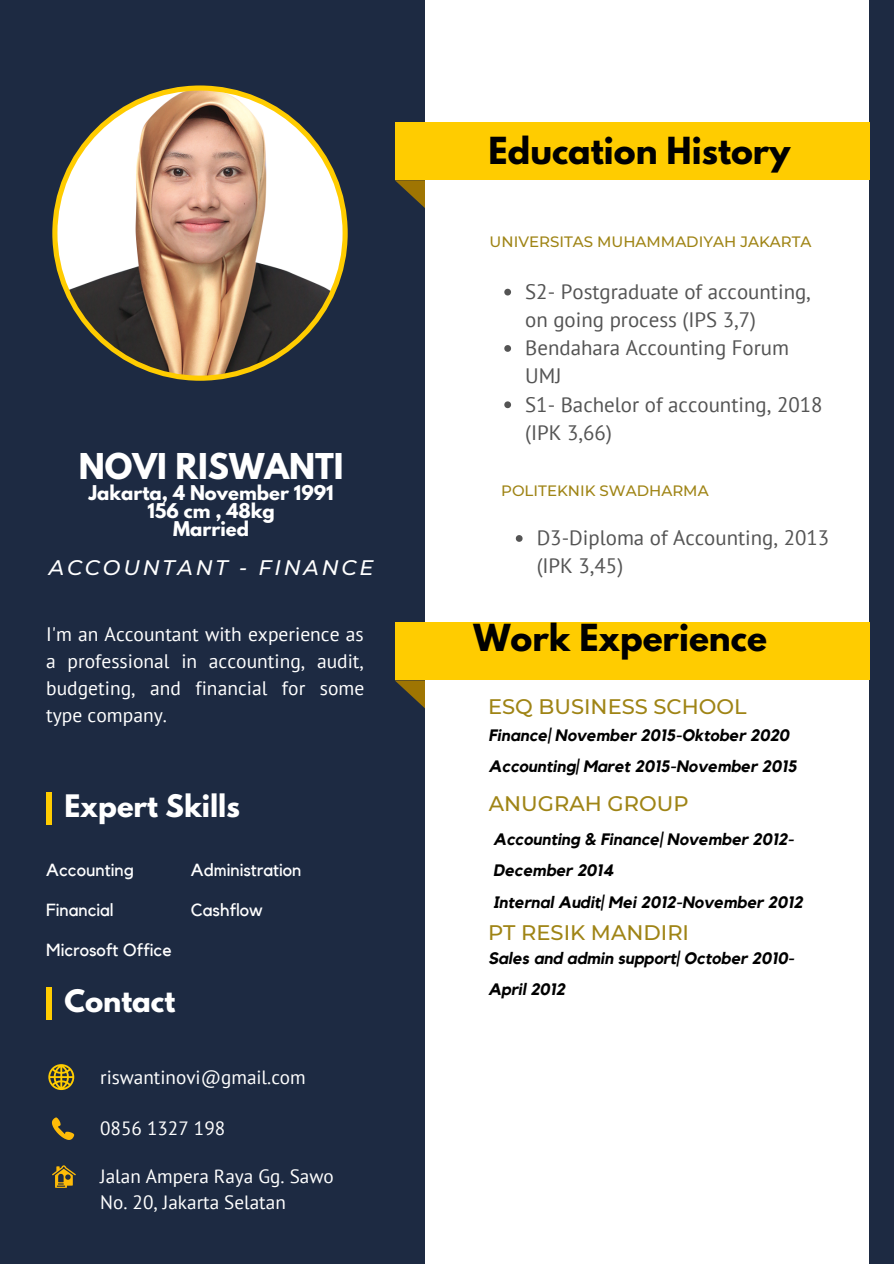
<style>
.page{position:relative;width:894px;height:1264px;background:#fff}
.page>*{position:absolute;margin:0;border:0;box-sizing:border-box;transform-origin:0 0}
.t1{font:700 33px "League Spartan";color:#000}
.t2{font:700 31.5px "League Spartan";color:#fff}
.t3{font:700 27.45px "League Spartan";color:#fff}
.t4{font:500 21px "Montserrat";color:#9f8415}
.t5{font:italic 500 21px "Montserrat";letter-spacing:.13em;color:#fff}
.t6{font:20.85px/28.2px "PT Sans";color:#545454}
.t7{font:19.5px/27px "PT Sans";color:#fff;text-align:justify}
.t8{font:19.2px/26.1px "PT Sans";color:#fff}
.t9{font:700 18px "League Spartan";color:#fff}
.t10{font:17.55px "Kollektif";color:#fff}
.t11{font:italic 700 16.5px/31.5px "Kollektif";color:#000}
.t12{font:500 15px "Montserrat";color:#9f8415}
</style>
<div class="page">
<div style="left:0;top:0;width:893px;height:1263px;background:#1d2a42"></div>
<svg style="left:395px;top:180px;width:30px;height:28px"></svg>
<svg style="left:395px;top:680px;width:30px;height:28px"></svg>
<div style="left:425px;top:0;width:444px;height:1263px;background:#fff"></div>
<svg style="left:52px;top:85px;width:295px;height:296px;background:#edc00d"></svg>
<img style="left:57px;top:91px;width:285px;height:284px;border-radius:50%">
<div style="left:395px;top:122px;width:474px;height:58px;background:#fc0"></div>
<div style="left:395px;top:622px;width:474px;height:58px;background:#fc0"></div>
<div style="left:47px;top:792px;width:5px;height:32px;background:#fc0"></div>
<div style="left:47px;top:986px;width:5px;height:33px;background:#fc0"></div>
<svg style="left:52px;top:1117px;width:22px;height:22px"></svg>
<svg style="left:48px;top:1064px;width:26px;height:26px"></svg>
<svg style="left:52px;top:1165px;width:24px;height:22px"></svg>
<svg style="left:504px;top:289px;width:7px;height:6px"></svg>
<svg style="left:504px;top:345px;width:7px;height:7px"></svg>
<svg style="left:504px;top:401px;width:7px;height:7px"></svg>
<svg style="left:515px;top:535px;width:7px;height:7px"></svg>
<p class="t2" style="left:79px;top:451px;width:266px">NOVI RISWANTI</p>
<p class="t9" style="left:89px;top:483px;width:246px">Jakarta, 4 November 1991</p>
<p class="t9" style="left:147px;top:501px;width:129px">156 cm , 48kg</p>
<p class="t9" style="left:173px;top:519px;width:77px">Married</p>
<p class="t5" style="left:49px;top:554px;width:326px">ACCOUNTANT - FINANCE</p>
<p class="t7" style="left:46px;top:620px;width:319px">I'm an Accountant with experience as a professional in accounting, audit, budgeting, and financial for some type company.</p>
<p class="t3" style="left:64px;top:792px;width:177px">Expert Skills</p>
<p class="t10" style="left:46px;top:862px;width:89px">Accounting</p>
<p class="t10" style="left:46px;top:902px;width:69px">Financial</p>
<p class="t10" style="left:46px;top:941px;width:127px">Microsoft Office</p>
<p class="t3" style="left:64px;top:987px;width:112px">Contact</p>
<p class="t10" style="left:191px;top:862px;width:112px">Administration</p>
<p class="t10" style="left:191px;top:902px;width:73px">Cashflow</p>
<p class="t8" style="left:100px;top:1063px;width:207px">riswantinovi@gmail.com</p>
<p class="t8" style="left:100px;top:1114px;width:127px">0856 1327 198</p>
<p class="t8" style="left:100px;top:1162px;width:235px">Jalan Ampera Raya Gg. Sawo<br>No. 20, Jakarta Selatan</p>
<p class="t1" style="left:488px;top:134px;width:303px">Education History</p>
<p class="t12" style="left:489px;top:233px;width:323px">UNIVERSITAS MUHAMMADIYAH JAKARTA</p>
<p class="t6" style="left:525px;top:277px;width:287px">S2- Postgraduate of accounting, on going process (IPS 3,7)</p>
<p class="t6" style="left:525px;top:333px;width:265px">Bendahara Accounting Forum<br>UMJ</p>
<p class="t6" style="left:525px;top:389px;width:299px">S1- Bachelor of accounting, 2018 (IPK 3,66)</p>
<p class="t12" style="left:501px;top:481px;width:209px">POLITEKNIK SWADHARMA</p>
<p class="t6" style="left:536px;top:523px;width:294px">D3-Diploma of Accounting, 2013 (IPK 3,45)</p>
<p class="t1" style="left:473px;top:621px;width:295px">Work Experience</p>
<p class="t4" style="left:488px;top:693px;width:260px">ESQ BUSINESS SCHOOL</p>
<p class="t11" style="left:488px;top:719px;width:302px">Finance| November 2015-Oktober 2020</p>
<p class="t11" style="left:488px;top:751px;width:309px">Accounting| Maret 2015-November 2015</p>
<p class="t4" style="left:488px;top:791px;width:201px">ANUGRAH GROUP</p>
<p class="t11" style="left:493px;top:823px;width:302px">Accounting &amp; Finance| November 2012-<br>December 2014</p>
<p class="t11" style="left:493px;top:886px;width:311px">Internal Audit| Mei 2012-November 2012</p>
<p class="t4" style="left:488px;top:920px;width:202px">PT RESIK MANDIRI</p>
<p class="t11" style="left:488px;top:943px;width:307px">Sales and admin support| October 2010-<br>April 2012</p>
</div>
